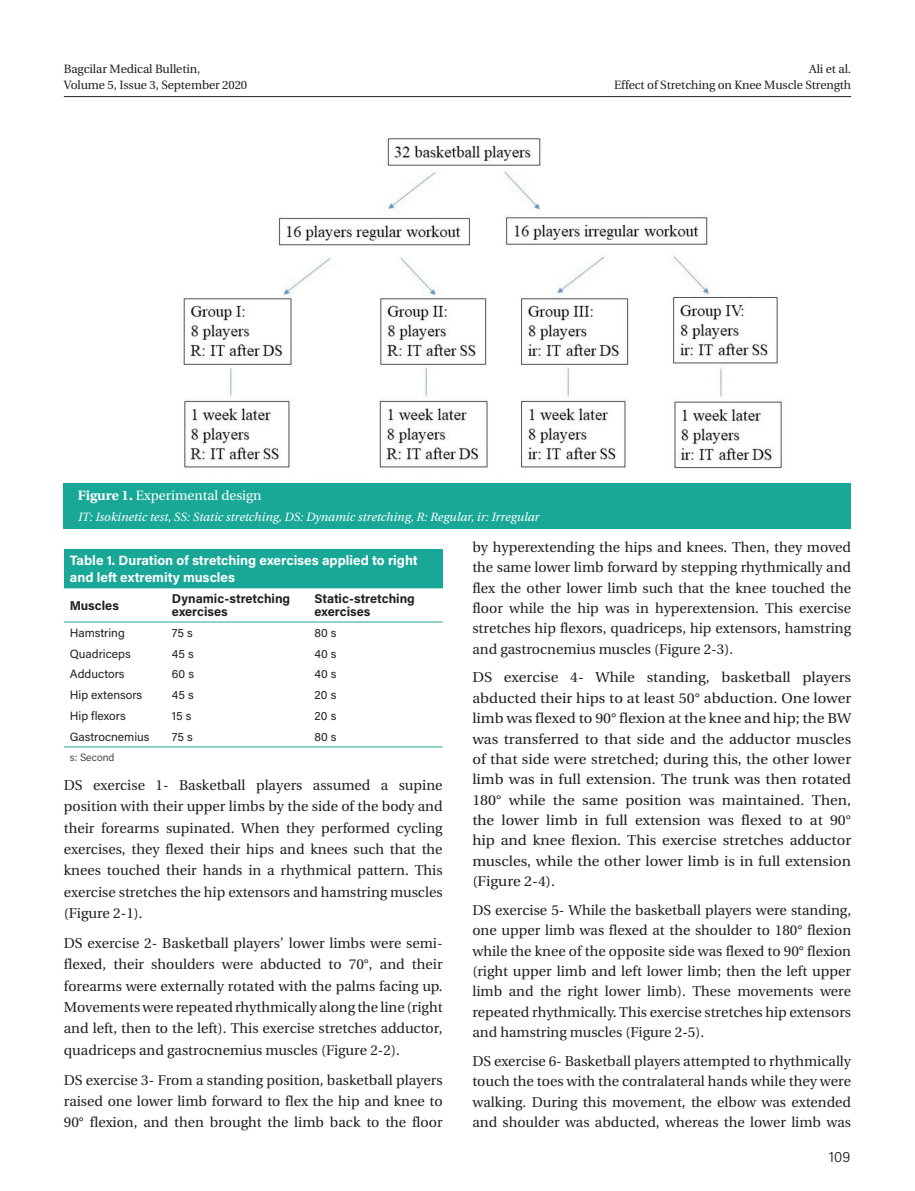
<style>
.page{position:relative;width:915px;height:1191px;background:#fff}
.page>*{position:absolute;margin:0;border:0;box-sizing:border-box;transform-origin:0 0}
.t1{font:300 15px "Acumin Pro";color:#231f20}
.YAZI{font:14.25px/20.4px "Utopia Medium Tr";color:#231f20;text-align:justify}
.YAZI-2{font:14.25px/20.4px "Utopia Medium Tr";color:#231f20;text-align:justify;scale:1.05 1}
.TABLO-BASI{font:700 13.5px/16.5px "Acumin Pro";color:#fff}
.RESİM-ALTI{font:13.5px "Utopia Medium Tr";color:#fff}
.TABLO-ARA{font:700 12.75px/12.8px "Acumin Pro";color:#231f20}
.TABLO-YAZI{font:12px "Acumin Pro";color:#231f20}
.t2{font:12px "Utopia Medium Tr";letter-spacing:-.01em;color:#231f20}
.RESİM-ALTI-2{font:12px "Utopia Italic Tr";color:#fff}
.TABLO-ALTI{font:300 10.5px "Acumin Pro";letter-spacing:.005em;color:#231f20}
.s1{font-family:"Utopia Bold Tr"}
</style>
<div class="page">
<hr style="left:64px;top:96px;width:786px;height:1px;background:#231f20">
<img style="left:183px;top:138px;width:599px;height:331px">
<div style="left:63px;top:483px;width:787px;height:45px;background:#19a897"></div>
<div style="left:64px;top:549px;width:378px;height:39px;background:#19a897"></div>
<hr style="left:64px;top:621px;width:102px;height:1px;background:#19a897">
<hr style="left:166px;top:621px;width:142px;height:1px;background:#19a897">
<hr style="left:308px;top:621px;width:134px;height:1px;background:#19a897">
<hr style="left:64px;top:746px;width:102px;height:1px;background:#19a897">
<hr style="left:166px;top:746px;width:142px;height:1px;background:#19a897">
<hr style="left:308px;top:746px;width:134px;height:1px;background:#19a897">
<p class="t2" style="left:64px;top:62px;width:138px">Bagcilar Medical Bulletin,</p>
<p class="t2" style="left:64px;top:78px;width:185px">Volume 5, Issue 3, September 2020</p>
<p class="t2" style="left:809px;top:62px;width:43px">Ali et al.</p>
<p class="t2" style="left:614px;top:78px;width:238px">Effect of Stretching on Knee Muscle Strength</p>
<p class="RESİM-ALTI" style="left:78px;top:487px;width:185px"><span class="s1">Figure 1.</span> Experimental design</p>
<p class="RESİM-ALTI-2" style="left:78px;top:510px;width:462px">IT: Isokinetic test, SS: Static stretching, DS: Dynamic stretching, R: Regular, ir: Irregular</p>
<p class="TABLO-BASI" style="left:70px;top:552px;width:349px">Table 1. Duration of stretching exercises applied to right and left extremity muscles</p>
<p class="TABLO-ARA" style="left:70px;top:598px;width:51px">Muscles</p>
<p class="TABLO-ARA" style="left:172px;top:592px;width:120px">Dynamic-stretching exercises</p>
<p class="TABLO-ARA" style="left:314px;top:592px;width:102px">Static-stretching exercises</p>
<p class="TABLO-YAZI" style="left:70px;top:624px;width:56px">Hamstring</p>
<p class="TABLO-YAZI" style="left:172px;top:624px;width:22px">75 s</p>
<p class="TABLO-YAZI" style="left:314px;top:624px;width:24px">80 s</p>
<p class="TABLO-YAZI" style="left:70px;top:645px;width:62px">Quadriceps</p>
<p class="TABLO-YAZI" style="left:172px;top:645px;width:23px">45 s</p>
<p class="TABLO-YAZI" style="left:314px;top:645px;width:24px">40 s</p>
<p class="TABLO-YAZI" style="left:70px;top:666px;width:56px">Adductors</p>
<p class="TABLO-YAZI" style="left:172px;top:666px;width:24px">60 s</p>
<p class="TABLO-YAZI" style="left:314px;top:666px;width:24px">40 s</p>
<p class="TABLO-YAZI" style="left:70px;top:687px;width:74px">Hip extensors</p>
<p class="TABLO-YAZI" style="left:172px;top:687px;width:23px">45 s</p>
<p class="TABLO-YAZI" style="left:314px;top:687px;width:23px">20 s</p>
<p class="TABLO-YAZI" style="left:70px;top:707px;width:57px">Hip flexors</p>
<p class="TABLO-YAZI" style="left:172px;top:707px;width:21px">15 s</p>
<p class="TABLO-YAZI" style="left:314px;top:707px;width:23px">20 s</p>
<p class="TABLO-YAZI" style="left:70px;top:728px;width:81px">Gastrocnemius</p>
<p class="TABLO-YAZI" style="left:172px;top:728px;width:22px">75 s</p>
<p class="TABLO-YAZI" style="left:314px;top:728px;width:24px">80 s</p>
<p class="TABLO-ALTI" style="left:70px;top:749px;width:46px">s: Second</p>
<p class="YAZI" style="left:472px;top:537px;width:380px">by hyperextending the hips and knees. Then, they moved the same lower limb forward by stepping rhythmically and flex the other lower limb such that the knee touched the floor while the hip was in hyperextension. This exercise stretches hip flexors, quadriceps, hip extensors, hamstring and gastrocnemius muscles (Figure 2-3).</p>
<p class="YAZI-2" style="left:472px;top:667px;width:362px">DS exercise 4- While standing, basketball players abducted their hips to at least 50° abduction. One lower limb was flexed to 90° flexion at the knee and hip; the BW was transferred to that side and the adductor muscles of that side were stretched; during this, the other lower limb was in full extension. The trunk was then rotated 180° while the same position was maintained. Then, the lower limb in full extension was flexed to at 90° hip and knee flexion. This exercise stretches adductor muscles, while the other lower limb is in full extension (Figure 2-4).</p>
<p class="YAZI" style="left:472px;top:900px;width:380px">DS exercise 5- While the basketball players were standing, one upper limb was flexed at the shoulder to 180° flexion while the knee of the opposite side was flexed to 90° flexion (right upper limb and left lower limb; then the left upper limb and the right lower limb). These movements were repeated rhythmically. This exercise stretches hip extensors and hamstring muscles (Figure 2-5).</p>
<p class="YAZI" style="left:472px;top:1051px;width:380px">DS exercise 6- Basketball players attempted to rhythmically touch the toes with the contralateral hands while they were walking. During this movement, the elbow was extended and shoulder was abducted, whereas the lower limb was</p>
<p class="t1" style="left:828px;top:1146px;width:23px">109</p>
<p class="YAZI" style="left:64px;top:774px;width:380px;line-height:21.3px">DS exercise 1- Basketball players assumed a supine position with their upper limbs by the side of the body and their forearms supinated. When they performed cycling exercises, they flexed their hips and knees such that the knees touched their hands in a rhythmical pattern. This exercise stretches the hip extensors and hamstring muscles (Figure 2-1).</p>
<p class="YAZI" style="left:64px;top:932px;width:380px;line-height:21.3px">DS exercise 2- Basketball players’ lower limbs were semi&shy;flexed, their shoulders were abducted to 70°, and their forearms were externally rotated with the palms facing up.<br>Movements were repeated rhythmically along the line (right and left, then to the left). This exercise stretches adductor, quadriceps and gastrocnemius muscles (Figure 2-2).</p>
<p class="YAZI" style="left:64px;top:1069px;width:380px;line-height:21.3px">DS exercise 3- From a standing position, basketball players raised one lower limb forward to flex the hip and knee to 90° flexion, and then brought the limb back to the floor</p>
</div>
